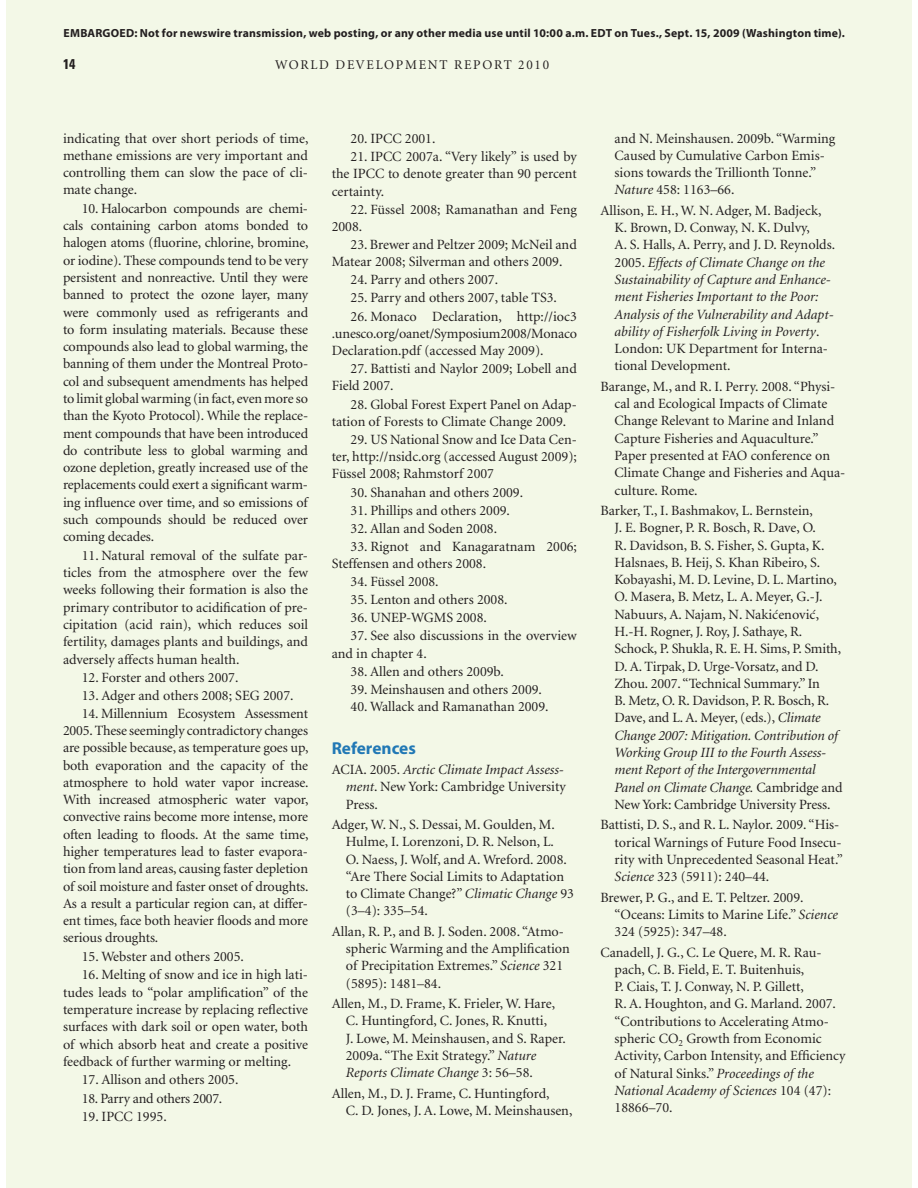
<style>
.page{position:relative;width:918px;height:1188px;background:#fff}
.page>*{position:absolute;margin:0;border:0;box-sizing:border-box;transform-origin:0 0}
.t1{font:700 17.25px "Myriad";color:#2178b5}
.t2{font:14.1px/17.2px "Minion";color:#231f20}
.t3{font:italic 14.1px/17.2px "Minion";color:#231f20}
.t4{font:14.1px "Minion";letter-spacing:-.02em;color:#231f20}
.t5{font:700 condensed 14.1px "Univers";color:#231f20}
.t6{font:13.35px "Minion";letter-spacing:.13em;color:#231f20}
.t7{font:700 11.85px "Myriad Pro";letter-spacing:.015em;color:#231f20}
.s1{font-style:italic}
.s2{font-style:normal}
</style>
<div class="page">
<div style="left:6px;top:0;width:906px;height:1188px;background:#f3f8e7"></div>
<p class="t7" style="left:64px;top:28px;width:783px">EMBARGOED: Not for newswire transmission, web posting, or any other media use until 10:00 a.m. EDT on Tues., Sept. 15, 2009 (Washington time).</p>
<p class="t5" style="left:63px;top:59px;width:14px">14</p>
<p class="t6" style="left:275px;top:60px;width:276px">WORLD DEVELOPMENT REPORT 2010</p>
<p class="t2" style="left:63px;top:131px;width:247px;text-align:justify">indicating that over short periods of time, methane emissions are very important and controlling them can slow the pace of cli&shy;mate change.</p>
<p class="t2" style="left:63px;top:201px;width:247px;text-align:justify;text-indent:19px">10. Halocarbon compounds are chemi&shy;cals containing carbon atoms bonded to halogen atoms (fluorine, chlorine, bromine, or iodine). These compounds tend to be very persistent and nonreactive. Until they were banned to protect the ozone layer, many were commonly used as refrigerants and to form insulating materials. Because these compounds also lead to global warming, the banning of them under the Montreal Proto&shy;col and subsequent amendments has helped to limit global warming (in fact, even more so than the Kyoto Protocol). While the replace&shy;ment compounds that have been introduced do contribute less to global warming and ozone depletion, greatly increased use of the replacements could exert a significant warm&shy;ing influence over time, and so emissions of such compounds should be reduced over coming decades.</p>
<p class="t2" style="left:63px;top:548px;width:247px;text-align:justify;text-indent:19px">11. Natural removal of the sulfate par&shy;ticles from the atmosphere over the few weeks following their formation is also the primary contributor to acidification of pre&shy;cipitation (acid rain), which reduces soil fertility, damages plants and buildings, and adversely affects human health.</p>
<p class="t2" style="left:82px;top:670px;width:158px">12. Forster and others 2007.</p>
<p class="t2" style="left:82px;top:689px;width:213px">13. Adger and others 2008; SEG 2007.</p>
<p class="t2" style="left:63px;top:706px;width:247px;text-align:justify;text-indent:19px">14. Millennium Ecosystem Assessment 2005. These seemingly contradictory changes are possible because, as temperature goes up, both evaporation and the capacity of the atmosphere to hold water vapor increase.<br>With increased atmospheric water vapor, convective rains become more intense, more often leading to floods. At the same time, higher temperatures lead to faster evapora&shy;tion from land areas, causing faster depletion of soil moisture and faster onset of droughts.<br>As a result a particular region can, at differ&shy;ent times, face both heavier floods and more serious droughts.</p>
<p class="t2" style="left:82px;top:949px;width:164px">15. Webster and others 2005.</p>
<p class="t2" style="left:63px;top:967px;width:247px;text-align:justify;text-indent:19px">16. Melting of snow and ice in high lati&shy;tudes leads to “polar amplification” of the temperature increase by replacing reflective surfaces with dark soil or open water, both of which absorb heat and create a positive feedback of further warming or melting.</p>
<p class="t2" style="left:82px;top:1072px;width:158px">17. Allison and others 2005.</p>
<p class="t4" style="left:82px;top:1093px;width:142px">18. Parry and others 2007.</p>
<p class="t2" style="left:82px;top:1109px;width:86px">19. IPCC 1995.</p>
<p class="t2" style="left:351px;top:131px;width:86px">20. IPCC 2001.</p>
<p class="t2" style="left:332px;top:149px;width:247px;text-align:justify;text-indent:19px">21. IPCC 2007a. “Very likely” is used by the IPCC to denote greater than 90 percent certainty.</p>
<p class="t2" style="left:332px;top:202px;width:247px;text-indent:19px">22. Füssel 2008; Ramanathan and Feng<br>2008.</p>
<p class="t2" style="left:332px;top:237px;width:247px;text-indent:19px">23. Brewer and Peltzer 2009; McNeil and<br>Matear 2008; Silverman and others 2009.</p>
<p class="t2" style="left:351px;top:272px;width:149px">24. Parry and others 2007.</p>
<p class="t2" style="left:351px;top:291px;width:208px">25. Parry and others 2007, table TS3.</p>
<p class="t2" style="left:332px;top:309px;width:247px;text-align:justify;text-indent:19px">26. Monaco Declaration, http://ioc3 .unesco.org/oanet/Symposium2008/Monaco Declaration.pdf (accessed May 2009).</p>
<p class="t2" style="left:332px;top:361px;width:247px;text-indent:19px">27. Battisti and Naylor 2009; Lobell and<br>Field 2007.</p>
<p class="t2" style="left:332px;top:397px;width:247px;text-indent:19px">28. Global Forest Expert Panel on Adap&shy;tation of Forests to Climate Change 2009.</p>
<p class="t2" style="left:332px;top:432px;width:247px;text-align:justify;text-indent:19px">29. US National Snow and Ice Data Cen&shy;ter, http://nsidc.org (accessed August 2009); Füssel 2008; Rahmstorf 2007</p>
<p class="t2" style="left:351px;top:485px;width:174px">30. Shanahan and others 2009.</p>
<p class="t2" style="left:351px;top:503px;width:161px">31. Phillips and others 2009.</p>
<p class="t2" style="left:351px;top:521px;width:148px">32. Allan and Soden 2008.</p>
<p class="t2" style="left:332px;top:539px;width:247px;text-indent:19px">33. Rignot and Kanagaratnam 2006;<br>Steffensen and others 2008.</p>
<p class="t2" style="left:351px;top:574px;width:90px">34. Füssel 2008.</p>
<p class="t2" style="left:351px;top:592px;width:159px">35. Lenton and others 2008.</p>
<p class="t2" style="left:351px;top:610px;width:138px">36. UNEP- WGMS 2008.</p>
<p class="t2" style="left:332px;top:628px;width:247px;text-indent:19px">37. See also discussions in the overview and in chapter 4.</p>
<p class="t2" style="left:351px;top:664px;width:155px">38. Allen and others 2009b.</p>
<p class="t2" style="left:351px;top:682px;width:193px">39. Meinshausen and others 2009.</p>
<p class="t2" style="left:351px;top:699px;width:200px">40. Wallack and Ramanathan 2009.</p>
<p class="t1" style="left:332px;top:741px;width:86px">References</p>
<p class="t2" style="left:346px;top:762px;width:222px;text-indent:-14px">ACIA. 2005. <span class="s1">Arctic Climate Impact Assess&shy;ment</span>. New York: Cambridge University<br>Press.</p>
<p class="t2" style="left:346px;top:817px;width:230px;text-indent:-14px">Adger, W. N., S. Dessai, M. Goulden, M.<br>Hulme, I. Lorenzoni, D. R. Nelson, L.<br>O. Naess, J. Wolf, and A. Wreford. 2008. “Are There Social Limits to Adaptation to Climate Change?” <span class="s1">Climatic Change</span> 93 (3–4): 335–54.</p>
<p class="t2" style="left:346px;top:924px;width:226px;text-indent:-14px">Allan, R. P., and B. J. Soden. 2008. “Atmo&shy;spheric Warming and the Amplification of Precipitation Extremes.” <span class="s1">Science</span> 321 (5895): 1481–84.</p>
<p class="t2" style="left:346px;top:996px;width:222px;text-indent:-14px">Allen, M., D. Frame, K. Frieler, W. Hare, C. Huntingford, C. Jones, R. Knutti,<br>J. Lowe, M. Meinshausen, and S. Raper.<br>2009a. “The Exit Strategy.” <span class="s1">Nature Reports Climate Change</span> 3: 56–58.</p>
<p class="t2" style="left:346px;top:1086px;width:228px;text-indent:-14px">Allen, M., D. J. Frame, C. Huntingford,<br>C. D. Jones, J. A. Lowe, M. Meinshausen,</p>
<p class="t2" style="left:615px;top:131px;width:222px">and N. Meinshausen. 2009b. “Warming<br>Caused by Cumulative Carbon Emis&shy;sions towards the Trillionth Tonne.”<br><span class="s1">Nature</span> 458: 1163–66.</p>
<p class="t3" style="left:615px;top:203px;width:222px;text-indent:-14px"><span class="s2">Allison, E. H., W. N. Adger, M. Badjeck, K. Brown, D. Conway, N. K. Dulvy,<br>A. S. Halls, A. Perry, and J. D. Reynolds.<br>2005.</span> Effects of Climate Change on the Sustainability of Capture and Enhance&shy;ment Fisheries Important to the Poor:<br>Analysis of the Vulnerability and Adapt&shy;ability of Fisherfolk Living in Poverty<span class="s2">.<br>London: UK Department for Interna&shy;tional Development.</span></p>
<p class="t2" style="left:615px;top:379px;width:232px;text-indent:-14px">Barange, M., and R. I. Perry. 2008. “Physi&shy;cal and Ecological Impacts of Climate Change Relevant to Marine and Inland Capture Fisheries and Aquaculture.” Paper presented at FAO conference on Climate Change and Fisheries and Aqua&shy;culture. Rome.</p>
<p class="t2" style="left:615px;top:503px;width:230px;text-indent:-14px">Barker, T., I. Bashmakov, L. Bernstein,<br>J. E. Bogner, P. R. Bosch, R. Dave, O.<br>R. Davidson, B. S. Fisher, S. Gupta, K.<br>Halsnaes, B. Heij, S. Khan Ribeiro, S.<br>Kobayashi, M. D. Levine, D. L. Martino, O. Masera, B. Metz, L. A. Meyer, G.-J.<br>Nabuurs, A. Najam, N. Nakic´enovic´, H.-H. Rogner, J. Roy, J. Sathaye, R.<br>Schock, P. Shukla, R. E. H. Sims, P. Smith, D. A. Tirpak, D. Urge-Vorsatz, and D.<br>Zhou. 2007. “Technical Summary.” In<br>B. Metz, O. R. Davidson, P. R. Bosch, R.<br>Dave, and L. A. Meyer, (eds.), <span class="s1">Climate Change 2007: Mitigation. Contribution of Working Group III to the Fourth Assess&shy;ment Report of the Intergovernmental Panel on Climate Change.</span> Cambridge and New York: Cambridge University Press.</p>
<p class="t2" style="left:615px;top:817px;width:230px;text-indent:-14px">Battisti, D. S., and R. L. Naylor. 2009. “His&shy;torical Warnings of Future Food Insecu&shy;rity with Unprecedented Seasonal Heat.” <span class="s1">Science</span> 323 (5911): 240–44.</p>
<p class="t2" style="left:615px;top:890px;width:225px;text-indent:-14px">Brewer, P. G., and E. T. Peltzer. 2009. “Oceans: Limits to Marine Life.” <span class="s1">Science<br></span>324 (5925): 347–48.</p>
<p class="t2" style="left:615px;top:945px;width:232px;text-indent:-14px">Canadell, J. G., C. Le Quere, M. R. Rau&shy;pach, C. B. Field, E. T. Buitenhuis,<br>P. Ciais, T. J. Conway, N. P. Gillett,<br>R. A. Houghton, and G. Marland. 2007. “Contributions to Accelerating Atmo&shy;spheric CO<sub>2</sub> Growth from Economic Activity, Carbon Intensity, and Efficiency of Natural Sinks.” <span class="s1">Proceedings of the National Academy of Sciences</span> 104 (47):<br>18866–70.</p>
</div>
